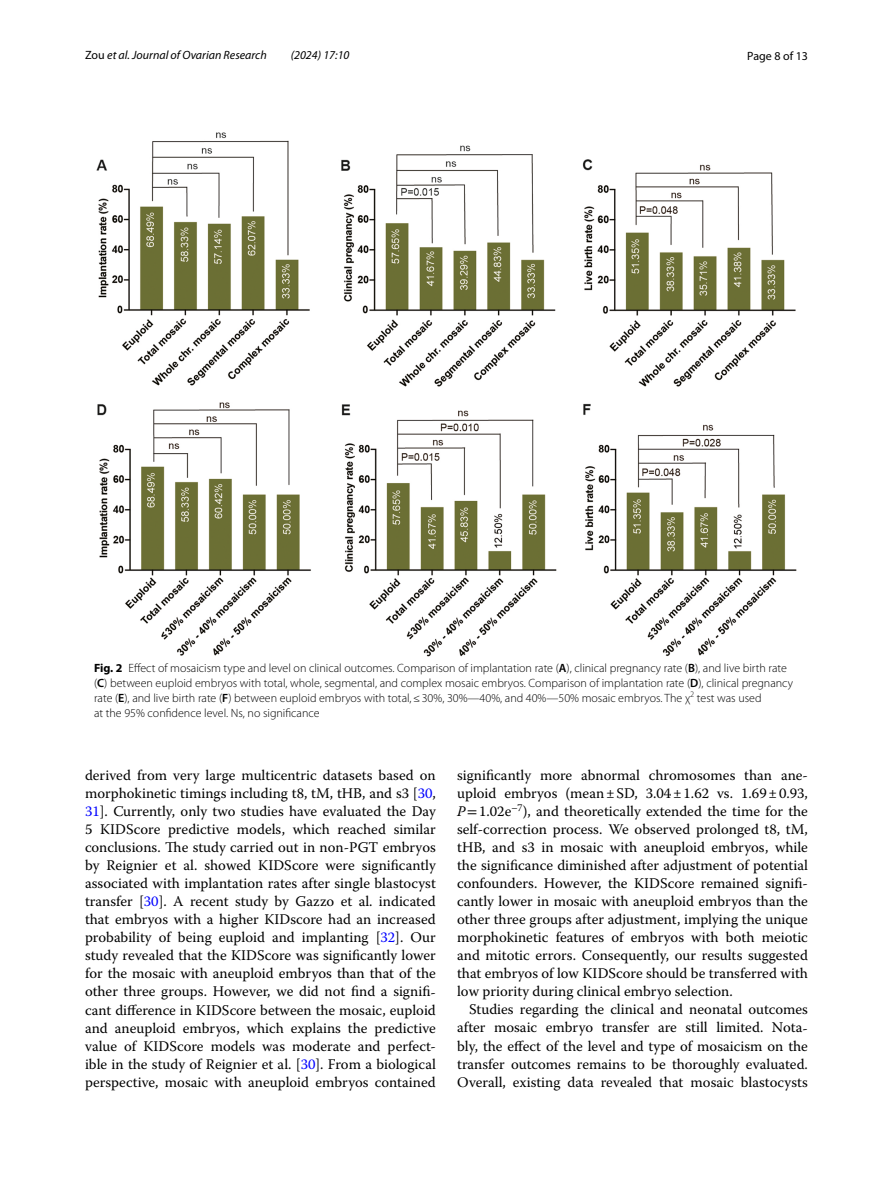
<style>
.page{position:relative;width:893px;height:1187px;background:#fff}
.page>*{position:absolute;margin:0;border:0;box-sizing:border-box;transform-origin:0 0}
.t1{font:14.7px/18px "Warnock Pro";color:#000;text-align:justify}
.t2{font:300 12px/15px "Myriad Pro";color:#000}
.t3{font:italic 12px "Myriad Pro";color:#000}
.t4{font:12px "Myriad Pro";color:#000}
.s1{font-style:normal}
.s2{font-weight:700}
.s3{font-weight:600}
.s4{color:#00f}
.s5{font-style:italic}
.s6{font-family:"STIX"}
</style>
<div class="page">
<img style="left:96px;top:133px;width:701px;height:523px">
<p class="t3" style="left:85px;top:48px;width:183px"><span class="s1">Zou</span> et al. Journal of Ovarian Research</p>
<p class="t3" style="left:291px;top:48px;width:60px">(2024) 17:10</p>
<p class="t4" style="left:747px;top:48px;width:62px">Page 8 of 13</p>
<p class="t2" style="left:94px;top:660px;width:701px"><span class="s2">Fig. 2</span> Effect of mosaicism type and level on clinical outcomes. Comparison of implantation rate (<span class="s3">A</span>), clinical pregnancy rate (<span class="s3">B</span>), and live birth rate (<span class="s3">C</span>) between euploid embryos with total, whole, segmental, and complex mosaic embryos. Comparison of implantation rate (<span class="s3">D</span>), clinical pregnancy rate (<span class="s3">E</span>), and live birth rate (<span class="s3">F</span>) between euploid embryos with total,≤30%, 30%—40%, and 40%—50% mosaic embryos. The χ<sup>2</sup> test was used<br>at the 95% confidence level. Ns, no significance</p>
<p class="t1" style="left:85px;top:766px;width:352px">derived from very large multicentric datasets based on morphokinetic timings including t8, tM, tHB, and s3 [<span class="s4">30</span>, <span class="s4">31</span>]. Currently, only two studies have evaluated the Day 5 KIDScore predictive models, which reached similar conclusions. The study carried out in non-PGT embryos by Reignier et al. showed KIDScore were significantly associated with implantation rates after single blastocyst transfer [<span class="s4">30</span>]. A recent study by Gazzo et al. indicated that embryos with a higher KIDscore had an increased probability of being euploid and implanting [<span class="s4">32</span>]. Our study revealed that the KIDScore was significantly lower for the mosaic with aneuploid embryos than that of the other three groups. However, we did not find a signifi&shy;cant difference in KIDScore between the mosaic, euploid and aneuploid embryos, which explains the predictive value of KIDScore models was moderate and perfect&shy;ible in the study of Reignier et al. [<span class="s4">30</span>]. From a biological perspective, mosaic with aneuploid embryos contained</p>
<p class="t1" style="left:457px;top:766px;width:352px">significantly more abnormal chromosomes than ane&shy;uploid embryos (mean±SD, 3.04±1.62 vs. 1.69±0.93, <span class="s5">P</span><span class="s6">=</span>1.02e<sup>–7</sup>), and theoretically extended the time for the self-correction process. We observed prolonged t8, tM, tHB, and s3 in mosaic with aneuploid embryos, while the significance diminished after adjustment of potential confounders. However, the KIDScore remained signifi&shy;cantly lower in mosaic with aneuploid embryos than the other three groups after adjustment, implying the unique morphokinetic features of embryos with both meiotic and mitotic errors. Consequently, our results suggested that embryos of low KIDScore should be transferred with low priority during clinical embryo selection.</p>
<p class="t1" style="left:457px;top:1000px;width:352px;text-indent:12px">Studies regarding the clinical and neonatal outcomes after mosaic embryo transfer are still limited. Nota&shy;bly, the effect of the level and type of mosaicism on the transfer outcomes remains to be thoroughly evaluated.<br>Overall, existing data revealed that mosaic blastocysts</p>
</div>
